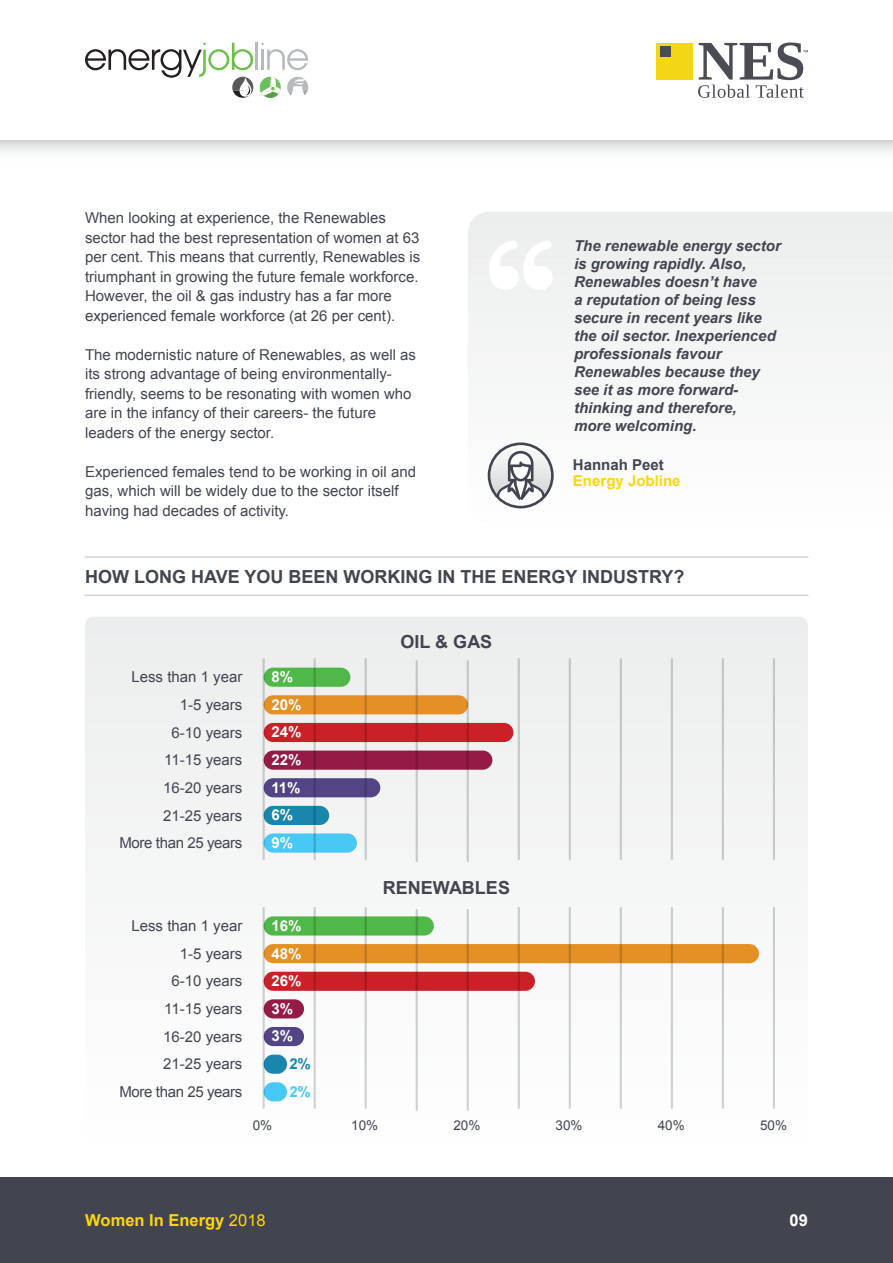
<style>
.page{position:relative;width:893px;height:1263px;background:#fff}
.page>*{position:absolute;margin:0;border:0;box-sizing:border-box;transform-origin:0 0}
.t1{font:700 18px "Arial";color:#42454f}
.t2{font:700 16.5px "Arial";color:#fcd60b}
.t3{font:700 16.5px "Arial";color:#fff}
.t4{font:15px/19.5px "Arial";color:#42454f}
.t5{font:italic 700 15px/18px "Arial";color:#42454f}
.t6{font:700 15px "Arial";color:#fff}
.t7{font:15px "Arial";letter-spacing:-.025em;color:#42454f}
.t8{font:700 15px "Arial";color:#fcd60b}
.t9{font:700 15px "Arial";color:#42454f}
.t10{font:700 15px "Arial";color:#47c8f5}
.t11{font:700 15px "Arial";color:#1986ad}
.t12{font:13.5px "Arial";color:#42454f}
.s1{font-weight:400}
</style>
<div class="page">
<div style="left:0;top:1178px;width:893px;height:85px;background:#42454f"></div>
<svg style="left:260px;top:77px;width:21px;height:21px"></svg>
<hr style="left:255px;top:43px;width:3px;height:27px;background:#b6babd">
<svg style="left:85px;top:43px;width:168px;height:55px"></svg>
<svg style="left:261px;top:43px;width:47px;height:27px"></svg>
<svg style="left:287px;top:77px;width:21px;height:18px"></svg>
<div style="left:656px;top:43px;width:37px;height:36px;background:#f3d717"></div>
<div style="left:660px;top:46px;width:10px;height:11px;background:#4b4c53"></div>
<svg style="left:698px;top:43px;width:110px;height:55px"></svg>
<hr style="left:85px;top:556px;width:723px;height:2px;background:#d1d3d4">
<hr style="left:85px;top:595px;width:723px;height:1px;background:#d1d3d4">
<div style="left:468px;top:212px;width:425px;height:297px;background:#f5f5f5"></div>
<svg style="left:488px;top:442px;width:66px;height:66px"></svg>
<svg style="left:486px;top:240px;width:70px;height:52px"></svg>
<div style="left:85px;top:617px;width:723px;height:494px;background:#f5f5f5"></div>
<div style="left:264px;top:1082px;width:23px;height:19px;background:#47c8f5;border-radius:10px"></div>
<div style="left:264px;top:1054px;width:23px;height:20px;background:#1986ad;border-radius:10px"></div>
<div style="left:264px;top:1027px;width:40px;height:19px;background:#534486;border-radius:10px"></div>
<div style="left:264px;top:999px;width:40px;height:19px;background:#961a46;border-radius:10px"></div>
<div style="left:264px;top:972px;width:271px;height:19px;background:#cb2027;border-radius:10px"></div>
<div style="left:264px;top:944px;width:495px;height:19px;background:#e59024;border-radius:10px"></div>
<div style="left:264px;top:916px;width:170px;height:19px;background:#50b848;border-radius:10px"></div>
<hr style="left:263px;top:908px;width:2px;height:200px;background:#d1d3d4">
<hr style="left:467px;top:910px;width:2px;height:200px;background:#d1d3d4">
<hr style="left:416px;top:910px;width:2px;height:200px;background:#d1d3d4">
<hr style="left:365px;top:908px;width:2px;height:200px;background:#d1d3d4">
<hr style="left:314px;top:908px;width:2px;height:200px;background:#d1d3d4">
<hr style="left:518px;top:908px;width:2px;height:200px;background:#d1d3d4">
<hr style="left:569px;top:908px;width:2px;height:200px;background:#d1d3d4">
<hr style="left:620px;top:908px;width:2px;height:200px;background:#d1d3d4">
<hr style="left:773px;top:908px;width:2px;height:200px;background:#d1d3d4">
<hr style="left:671px;top:908px;width:2px;height:200px;background:#d1d3d4">
<hr style="left:722px;top:908px;width:2px;height:200px;background:#d1d3d4">
<div style="left:264px;top:833px;width:93px;height:20px;background:#47c8f5;border-radius:10px"></div>
<div style="left:264px;top:806px;width:65px;height:19px;background:#1986ad;border-radius:10px"></div>
<div style="left:264px;top:778px;width:116px;height:19px;background:#534486;border-radius:10px"></div>
<div style="left:264px;top:750px;width:228px;height:20px;background:#961a46;border-radius:10px"></div>
<div style="left:264px;top:723px;width:249px;height:19px;background:#cb2027;border-radius:10px"></div>
<div style="left:264px;top:695px;width:204px;height:19px;background:#e59024;border-radius:10px"></div>
<div style="left:264px;top:668px;width:86px;height:19px;background:#50b848;border-radius:10px"></div>
<hr style="left:263px;top:659px;width:2px;height:200px;background:#d1d3d4">
<hr style="left:467px;top:661px;width:2px;height:200px;background:#d1d3d4">
<hr style="left:416px;top:661px;width:2px;height:200px;background:#d1d3d4">
<hr style="left:365px;top:659px;width:2px;height:200px;background:#d1d3d4">
<hr style="left:314px;top:659px;width:2px;height:200px;background:#d1d3d4">
<hr style="left:518px;top:659px;width:2px;height:200px;background:#d1d3d4">
<hr style="left:569px;top:659px;width:2px;height:200px;background:#d1d3d4">
<hr style="left:620px;top:659px;width:2px;height:200px;background:#d1d3d4">
<hr style="left:773px;top:659px;width:2px;height:200px;background:#d1d3d4">
<hr style="left:671px;top:659px;width:2px;height:200px;background:#d1d3d4">
<hr style="left:722px;top:659px;width:2px;height:200px;background:#d1d3d4">
<div style="left:0;top:140px;width:893px;height:22px;background:linear-gradient(to bottom,#d8dbdc,#fff)"></div>
<p class="t4" style="left:85px;top:208px;width:337px">When looking at experience, the Renewables sector had the best representation of women at 63 per cent. This means that currently, Renewables is triumphant in growing the future female workforce.<br>However, the oil &amp; gas industry has a far more experienced female workforce (at 26 per cent).</p>
<p class="t4" style="left:85px;top:345px;width:332px">The modernistic nature of Renewables, as well as its strong advantage of being environmentally&shy;friendly, seems to be resonating with women who are in the infancy of their careers- the future leaders of the energy sector.</p>
<p class="t4" style="left:85px;top:462px;width:332px">Experienced females tend to be working in oil and gas, which will be widely due to the sector itself having had decades of activity.</p>
<p class="t5" style="left:574px;top:237px;width:208px">The renewable energy sector is growing rapidly. Also,<br>Renewables doesn’t have<br>a reputation of being less secure in recent years like the oil sector. Inexperienced professionals favour<br>Renewables because they see it as more forward&shy;thinking and therefore,<br>more welcoming.</p>
<p class="t9" style="left:573px;top:454px;width:92px">Hannah Peet</p>
<p class="t8" style="left:573px;top:471px;width:109px">Energy Jobline</p>
<p class="t1" style="left:85px;top:564px;width:601px">HOW LONG HAVE YOU BEEN WORKING IN THE ENERGY INDUSTRY?</p>
<p class="t4" style="left:131px;top:667px;width:112px">Less than 1 year</p>
<p class="t6" style="left:271px;top:667px;width:23px">8%</p>
<p class="t4" style="left:180px;top:695px;width:64px">1-5 years</p>
<p class="t6" style="left:271px;top:694px;width:32px">20%</p>
<p class="t4" style="left:171px;top:723px;width:72px">6-10 years</p>
<p class="t6" style="left:271px;top:722px;width:32px">24%</p>
<p class="t4" style="left:164px;top:750px;width:80px">11-15 years</p>
<p class="t6" style="left:271px;top:750px;width:32px">22%</p>
<p class="t4" style="left:163px;top:778px;width:81px">16-20 years</p>
<p class="t6" style="left:271px;top:777px;width:31px">11%</p>
<p class="t4" style="left:163px;top:806px;width:81px">21-25 years</p>
<p class="t6" style="left:271px;top:805px;width:23px">6%</p>
<p class="t7" style="left:119px;top:833px;width:124px">More than 25 years</p>
<p class="t6" style="left:271px;top:833px;width:23px">9%</p>
<p class="t4" style="left:131px;top:916px;width:112px">Less than 1 year</p>
<p class="t6" style="left:271px;top:915px;width:32px">16%</p>
<p class="t4" style="left:180px;top:944px;width:64px">1-5 years</p>
<p class="t6" style="left:271px;top:943px;width:32px">48%</p>
<p class="t4" style="left:171px;top:971px;width:72px">6-10 years</p>
<p class="t6" style="left:271px;top:971px;width:32px">26%</p>
<p class="t4" style="left:164px;top:999px;width:80px">11-15 years</p>
<p class="t6" style="left:271px;top:998px;width:23px">3%</p>
<p class="t4" style="left:163px;top:1027px;width:81px">16-20 years</p>
<p class="t6" style="left:271px;top:1026px;width:23px">3%</p>
<p class="t4" style="left:163px;top:1054px;width:81px">21-25 years</p>
<p class="t11" style="left:290px;top:1054px;width:23px">2%</p>
<p class="t7" style="left:120px;top:1082px;width:124px">More than 25 years</p>
<p class="t10" style="left:290px;top:1081px;width:23px">2%</p>
<p class="t1" style="left:401px;top:630px;width:93px">OIL &amp; GAS</p>
<p class="t1" style="left:383px;top:876px;width:129px">RENEWABLES</p>
<p class="t12" style="left:253px;top:1116px;width:21px">0%</p>
<p class="t12" style="left:351px;top:1116px;width:29px">10%</p>
<p class="t12" style="left:453px;top:1116px;width:29px">20%</p>
<p class="t12" style="left:556px;top:1116px;width:29px">30%</p>
<p class="t12" style="left:658px;top:1116px;width:29px">40%</p>
<p class="t12" style="left:760px;top:1116px;width:29px">50%</p>
<p class="t2" style="left:85px;top:1209px;width:182px">Women In Energy <span class="s1">2018</span></p>
<p class="t3" style="left:790px;top:1209px;width:20px">09</p>
</div>
